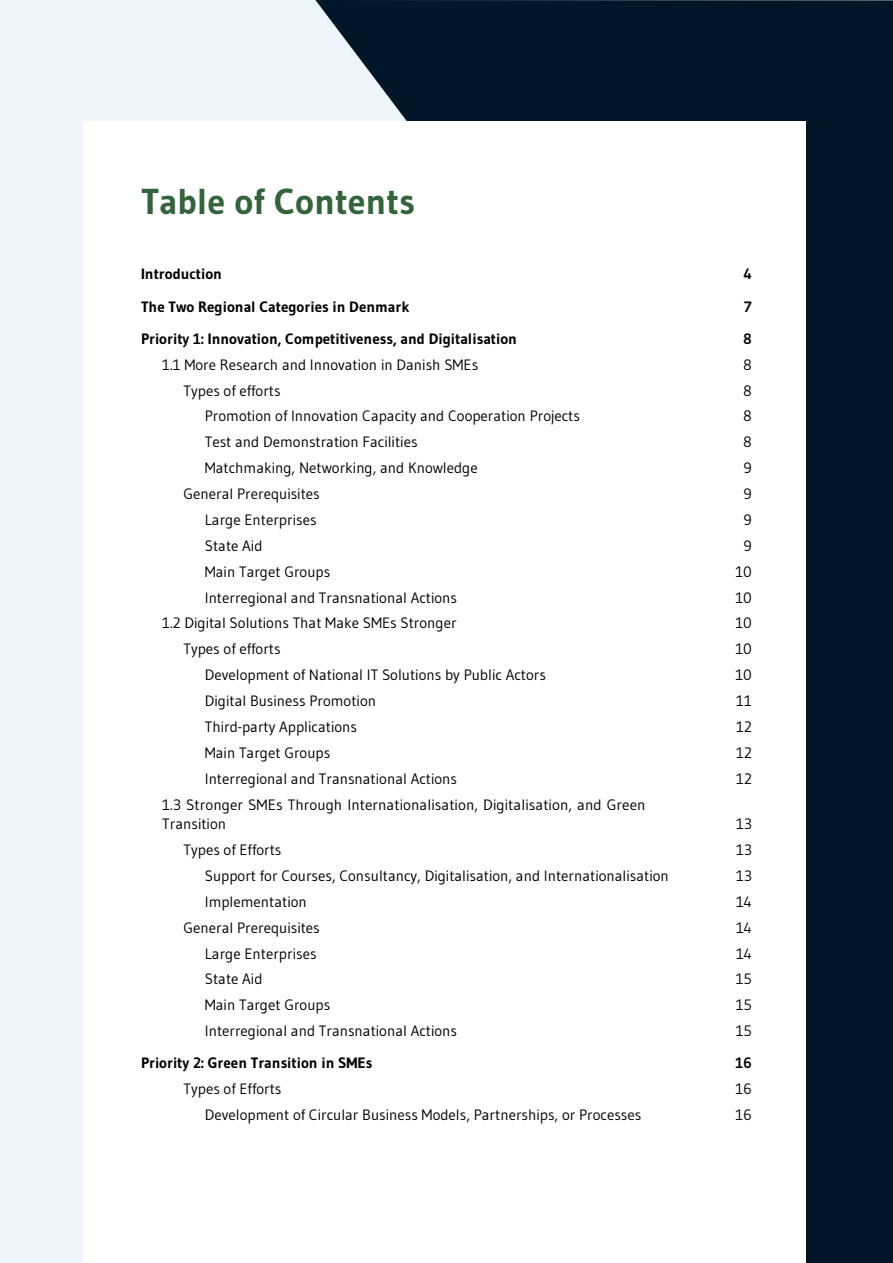
<style>
.page{position:relative;width:893px;height:1263px;background:#eff6fb}
.page>*{position:absolute;margin:0;border:0;box-sizing:border-box;transform-origin:0 0}
.t1{font:700 36px "Gudea";color:#34633c}
.t2{font:15px/19.5px "Gudea";color:#000}
.t3{font:700 15px "Gudea";color:#000}
</style>
<div class="page">
<div style="left:315px;top:0;width:578px;height:1263px;background:#011627"></div>
<div style="left:83px;top:121px;width:723px;height:1142px;background:#fff"></div>
<h1 class="t1" style="left:141px;top:179px;width:275px">Table of Contents</h1>
<p class="t3" style="left:141px;top:265px;width:82px">Introduction</p>
<p class="t3" style="left:744px;top:265px;width:10px">4</p>
<p class="t3" style="left:141px;top:297px;width:270px">The Two Regional Categories in Denmark</p>
<p class="t3" style="left:744px;top:297px;width:9px">7</p>
<p class="t3" style="left:141px;top:329px;width:377px">Priority 1: Innovation, Competitiveness, and Digitalisation</p>
<p class="t3" style="left:743px;top:329px;width:10px">8</p>
<p class="t2" style="left:162px;top:354px;width:317px">1.1 More Research and Innovation in Danish SMEs</p>
<p class="t2" style="left:743px;top:354px;width:10px">8</p>
<p class="t2" style="left:184px;top:380px;width:99px">Types of efforts</p>
<p class="t2" style="left:743px;top:380px;width:10px">8</p>
<p class="t2" style="left:205px;top:406px;width:377px">Promotion of Innovation Capacity and Cooperation Projects</p>
<p class="t2" style="left:743px;top:406px;width:10px">8</p>
<p class="t2" style="left:205px;top:432px;width:214px">Test and Demonstration Facilities</p>
<p class="t2" style="left:743px;top:432px;width:10px">8</p>
<p class="t2" style="left:205px;top:458px;width:274px">Matchmaking, Networking, and Knowledge</p>
<p class="t2" style="left:743px;top:458px;width:10px">9</p>
<p class="t2" style="left:184px;top:484px;width:138px">General Prerequisites</p>
<p class="t2" style="left:744px;top:484px;width:10px">9</p>
<p class="t2" style="left:205px;top:510px;width:113px">Large Enterprises</p>
<p class="t2" style="left:743px;top:510px;width:10px">9</p>
<p class="t2" style="left:205px;top:536px;width:59px">State Aid</p>
<p class="t2" style="left:743px;top:536px;width:10px">9</p>
<p class="t2" style="left:205px;top:561px;width:127px">Main Target Groups</p>
<p class="t2" style="left:735px;top:561px;width:18px">10</p>
<p class="t2" style="left:205px;top:587px;width:254px">Interregional and Transnational Actions</p>
<p class="t2" style="left:735px;top:587px;width:18px">10</p>
<p class="t2" style="left:162px;top:613px;width:296px">1.2 Digital Solutions That Make SMEs Stronger</p>
<p class="t2" style="left:735px;top:613px;width:18px">10</p>
<p class="t2" style="left:184px;top:639px;width:99px">Types of efforts</p>
<p class="t2" style="left:735px;top:639px;width:18px">10</p>
<p class="t2" style="left:205px;top:665px;width:343px">Development of National IT Solutions by Public Actors</p>
<p class="t2" style="left:735px;top:665px;width:18px">10</p>
<p class="t2" style="left:205px;top:691px;width:173px">Digital Business Promotion</p>
<p class="t2" style="left:736px;top:691px;width:17px">11</p>
<p class="t2" style="left:205px;top:717px;width:154px">Third-party Applications</p>
<p class="t2" style="left:736px;top:717px;width:17px">12</p>
<p class="t2" style="left:205px;top:743px;width:127px">Main Target Groups</p>
<p class="t2" style="left:736px;top:743px;width:17px">12</p>
<p class="t2" style="left:205px;top:768px;width:254px">Interregional and Transnational Actions</p>
<p class="t2" style="left:736px;top:768px;width:17px">12</p>
<p class="t2" style="left:162px;top:794px;width:485px">1.3 Stronger SMEs Through Internationalisation, Digitalisation, and Green<br>Transition</p>
<p class="t2" style="left:736px;top:814px;width:17px">13</p>
<p class="t2" style="left:184px;top:840px;width:99px">Types of Efforts</p>
<p class="t2" style="left:736px;top:840px;width:17px">13</p>
<p class="t2" style="left:205px;top:866px;width:465px">Support for Courses, Consultancy, Digitalisation, and Internationalisation</p>
<p class="t2" style="left:736px;top:866px;width:17px">13</p>
<p class="t2" style="left:205px;top:891px;width:103px">Implementation</p>
<p class="t2" style="left:736px;top:891px;width:17px">14</p>
<p class="t2" style="left:184px;top:917px;width:138px">General Prerequisites</p>
<p class="t2" style="left:736px;top:917px;width:17px">14</p>
<p class="t2" style="left:205px;top:943px;width:113px">Large Enterprises</p>
<p class="t2" style="left:736px;top:943px;width:17px">14</p>
<p class="t2" style="left:205px;top:969px;width:59px">State Aid</p>
<p class="t2" style="left:736px;top:969px;width:18px">15</p>
<p class="t2" style="left:205px;top:995px;width:127px">Main Target Groups</p>
<p class="t2" style="left:736px;top:995px;width:18px">15</p>
<p class="t2" style="left:205px;top:1021px;width:254px">Interregional and Transnational Actions</p>
<p class="t2" style="left:736px;top:1021px;width:18px">15</p>
<p class="t3" style="left:141px;top:1054px;width:233px">Priority 2: Green Transition in SMEs</p>
<p class="t3" style="left:735px;top:1054px;width:18px">16</p>
<p class="t2" style="left:184px;top:1079px;width:99px">Types of Efforts</p>
<p class="t2" style="left:735px;top:1079px;width:18px">16</p>
<p class="t2" style="left:205px;top:1105px;width:438px">Development of Circular Business Models, Partnerships, or Processes</p>
<p class="t2" style="left:735px;top:1105px;width:18px">16</p>
</div>
